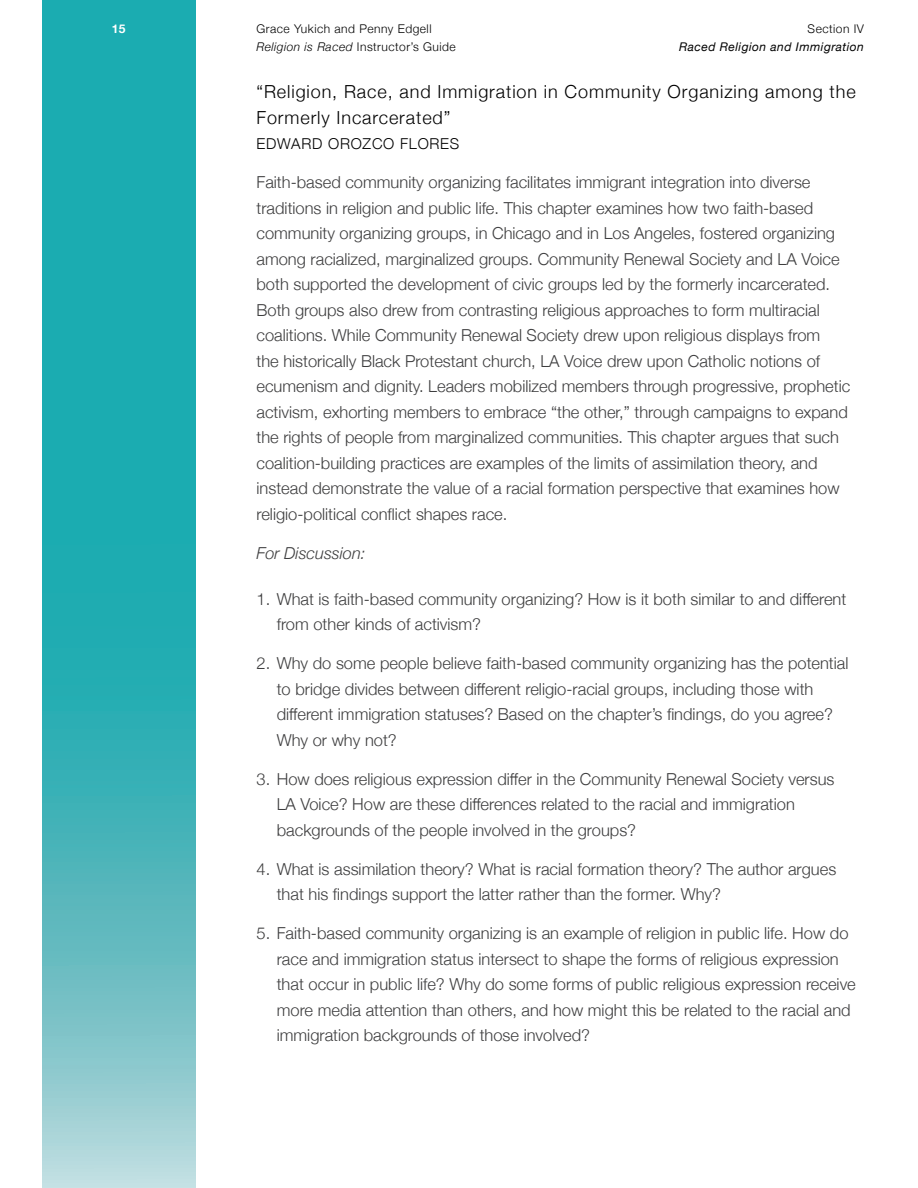
<style>
.page{position:relative;width:918px;height:1188px;background:#fff}
.page>*{position:absolute;margin:0;border:0;box-sizing:border-box;transform-origin:0 0}
.t1{font:300 18px/25.5px "Helvetica Neue";letter-spacing:.05em;color:#000}
.Text{font:300 16.5px/25.5px "Helvetica Neue";color:#3e3e3f}
.Text-2{font:italic 300 16.5px "Helvetica Neue";color:#3e3e3f}
.t2{font:300 15px "Helvetica Neue";letter-spacing:.05em;color:#000}
.cover__biblio{font:300 12px/18px "Helvetica Neue";letter-spacing:.04em;color:#000}
.cover__biblio-2{font:italic 12px "Helvetica Neue";letter-spacing:.04em;color:#000}
.t3{font:700 12px "Helvetica Neue";color:#fff}
.s1{font-style:italic}
</style>
<div class="page">
<svg style="left:42px;top:0;width:153px;height:1188px;background:#3bb3b8"></svg>
<p class="cover__biblio" style="left:808px;top:19px;width:58px">Section IV</p>
<p class="cover__biblio-2" style="left:679px;top:38px;width:186px">Raced Religion and Immigration</p>
<p class="t3" style="left:112px;top:20px;width:15px">15</p>
<p class="cover__biblio" style="left:256px;top:19px;width:201px">Grace Yukich and Penny Edgell<br><span class="s1">Religion is Raced</span> Instructor’s Guide</p>
<p class="t1" style="left:256px;top:78px;width:601px">“Religion, Race, and Immigration in Community Organizing among the<br>Formerly Incarcerated”</p>
<p class="t2" style="left:256px;top:132px;width:204px">EDWARD OROZCO FLORES</p>
<p class="Text" style="left:256px;top:169px;width:595px">Faith-based community organizing facilitates immigrant integration into diverse traditions in religion and public life. This chapter examines how two faith-based community organizing groups, in Chicago and in Los Angeles, fostered organizing among racialized, marginalized groups. Community Renewal Society and LA Voice both supported the development of civic groups led by the formerly incarcerated.<br>Both groups also drew from contrasting religious approaches to form multiracial coalitions. While Community Renewal Society drew upon religious displays from<br>the historically Black Protestant church, LA Voice drew upon Catholic notions of ecumenism and dignity. Leaders mobilized members through progressive, prophetic activism, exhorting members to embrace “the other,” through campaigns to expand the rights of people from marginalized communities. This chapter argues that such coalition-building practices are examples of the limits of assimilation theory, and instead demonstrate the value of a racial formation perspective that examines how religio-political conflict shapes race.</p>
<p class="Text-2" style="left:256px;top:540px;width:111px">For Discussion:</p>
<p class="Text" style="left:277px;top:585px;width:571px;text-indent:-20px">1. What is faith-based community organizing? How is it both similar to and different from other kinds of activism?</p>
<p class="Text" style="left:277px;top:649px;width:573px;text-indent:-20px">2. Why do some people believe faith-based community organizing has the potential to bridge divides between different religio-racial groups, including those with different immigration statuses? Based on the chapter’s findings, do you agree?<br>Why or why not?</p>
<p class="Text" style="left:277px;top:765px;width:559px;text-indent:-20px">3. How does religious expression differ in the Community Renewal Society versus<br>LA Voice? How are these differences related to the racial and immigration backgrounds of the people involved in the groups?</p>
<p class="Text" style="left:277px;top:855px;width:561px;text-indent:-20px">4. What is assimilation theory? What is racial formation theory? The author argues that his findings support the latter rather than the former. Why?</p>
<p class="Text" style="left:277px;top:919px;width:581px;text-indent:-20px">5. Faith-based community organizing is an example of religion in public life. How do race and immigration status intersect to shape the forms of religious expression that occur in public life? Why do some forms of public religious expression receive more media attention than others, and how might this be related to the racial and immigration backgrounds of those involved?</p>
</div>
